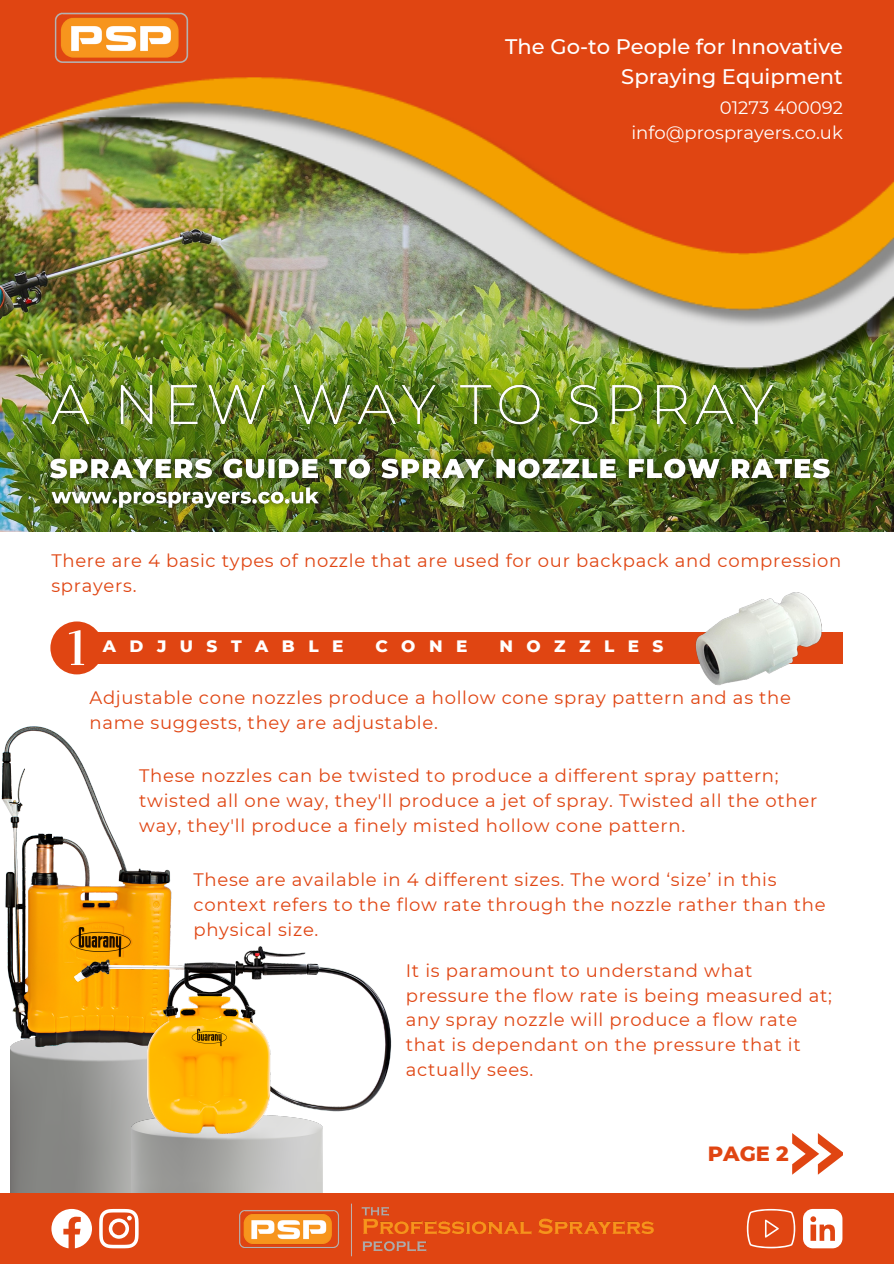
<style>
.page{position:relative;width:894px;height:1264px;background:#fff}
.page>*{position:absolute;margin:0;border:0;box-sizing:border-box;transform-origin:0 0}
.t1{font:500 21px/29.2px "Montserrat";color:#fff;text-align:right}
.t2{font:800 21px "Montserrat";color:#e04512}
.t3{font:18px/24.8px "Montserrat";letter-spacing:.04em;color:#e04512}
.t4{font:18px "Montserrat";color:#fff}
.t5{font:800 16.8px "Montserrat";letter-spacing:.8em;color:#fff}
</style>
<div class="page">
<img style="left:0;top:386px;width:893px;height:145px">
<img style="left:0;top:0;width:893px;height:386px">
<img style="left:51px;top:0;width:142px;height:79px">
<div style="left:0;top:1193px;width:893px;height:70px;background:#e04512"></div>
<svg style="left:51px;top:1208px;width:41px;height:40px"></svg>
<svg style="left:803px;top:1208px;width:39px;height:40px"></svg>
<svg style="left:746px;top:1208px;width:49px;height:40px"></svg>
<svg style="left:99px;top:1208px;width:40px;height:40px"></svg>
<img style="left:226px;top:1189px;width:428px;height:68px">
<img style="left:1px;top:726px;width:171px;height:323px">
<img style="left:39px;top:905px;width:353px;height:244px">
<svg style="left:50px;top:621px;width:53px;height:53px"></svg>
<div style="left:89px;top:632px;width:754px;height:31px;background:#e04512"></div>
<img style="left:437px;top:493px;width:456px;height:193px">
<img style="left:41px;top:498px;width:288px;height:21px">
<img style="left:38px;top:439px;width:805px;height:59px">
<img style="left:28px;top:347px;width:773px;height:117px">
<svg style="left:792px;top:1133px;width:50px;height:41px"></svg>
<p class="t1" style="left:505px;top:32px;width:339px">The Go-to People for Innovative<br>Spraying Equipment</p>
<p class="t4" style="left:719px;top:97px;width:125px">01273 400092</p>
<p class="t4" style="left:631px;top:121px;width:213px">info@prosprayers.co.uk</p>
<p class="t3" style="left:51px;top:548px;width:791px">There are 4 basic types of nozzle that are used for our backpack and compression sprayers.</p>
<p class="t5" style="left:103px;top:636px;width:242px">ADJUSTABLE</p>
<p class="t5" style="left:375px;top:636px;width:94px">CONE</p>
<p class="t5" style="left:499px;top:636px;width:166px">NOZZLES</p>
<p class="t3" style="left:89px;top:685px;width:703px">Adjustable cone nozzles produce a hollow cone spray pattern and as the name suggests, they are adjustable.</p>
<p class="t3" style="left:139px;top:763px;width:679px">These nozzles can be twisted to produce a different spray pattern; twisted all one way, they'll produce a jet of spray. Twisted all the other way, they'll produce a finely misted hollow cone pattern.</p>
<p class="t3" style="left:193px;top:867px;width:633px">These are available in 4 different sizes. The word ‘size’ in this context refers to the flow rate through the nozzle rather than the physical size.</p>
<p class="t3" style="left:405px;top:958px;width:427px">It is paramount to understand what pressure the flow rate is being measured at; any spray nozzle will produce a flow rate that is dependant on the pressure that it actually sees.</p>
<p class="t2" style="left:707px;top:1140px;width:82px">PAGE 2</p>
</div>
